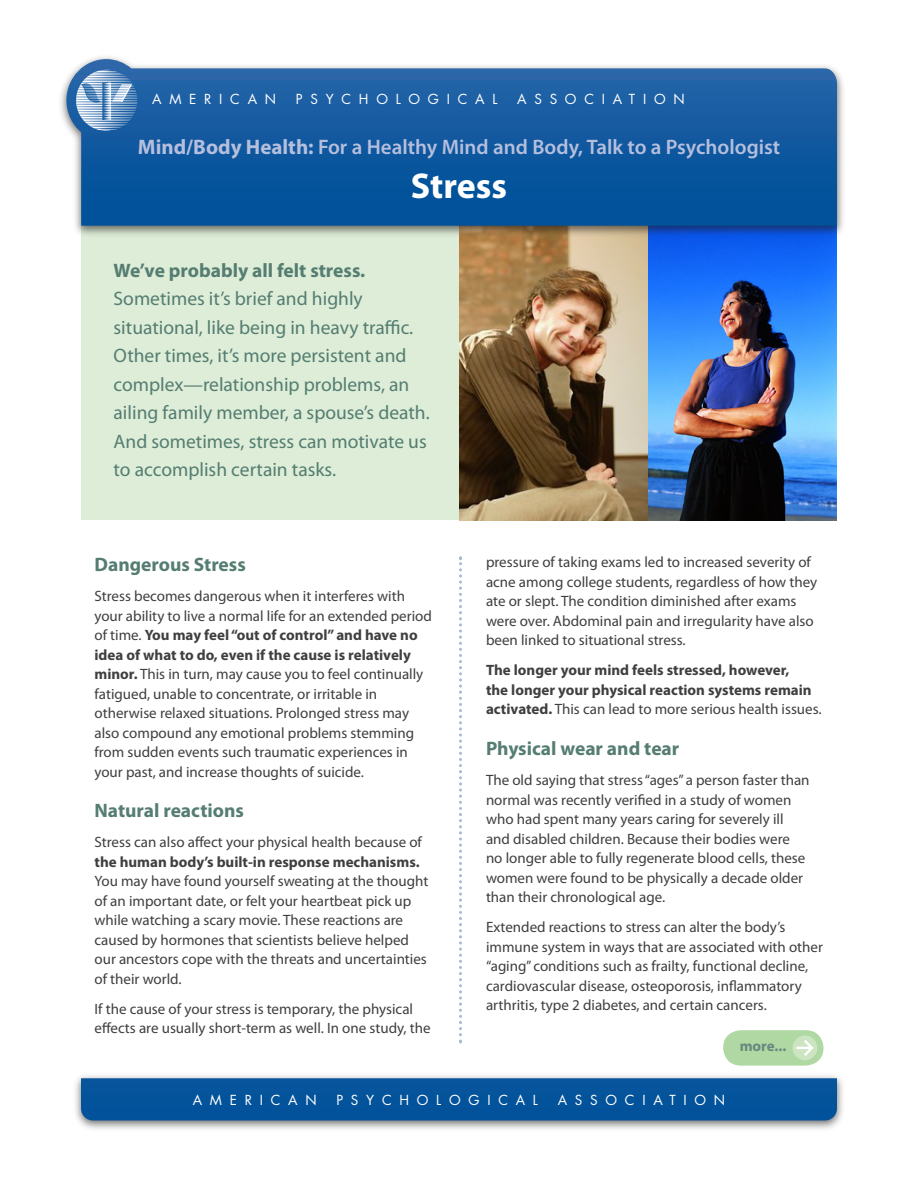
<style>
.page{position:relative;width:918px;height:1188px;background:#fff}
.page>*{position:absolute;margin:0;border:0;box-sizing:border-box;transform-origin:0 0}
.t1{font:700 36px "Myriad Pro";color:#fff}
.t2{font:600 21px "Myriad Pro";color:#b5bfdd}
.t3{font:19.5px/28.5px "Myriad Pro";color:#557d72}
.t4{font:700 19.5px "Myriad Pro";color:#557d72}
.t5{font:15px/19.5px "Myriad Pro";color:#3f3f40}
.t6{font:700 15px/19.5px "Myriad Pro";color:#3f3f40}
.t7{font:700 15px "Myriad Pro";color:#64897f}
.t8{font:13.5px "Futura";letter-spacing:.575em;color:#fff}
.s1{font-weight:700}
.s2{font-weight:400}
</style>
<div class="page">
<div style="left:81px;top:169px;width:756px;height:351px;background:#ddedd7"></div>
<img style="left:648px;top:238px;width:189px;height:282px">
<img style="left:459px;top:238px;width:189px;height:282px">
<div style="left:71px;top:1072px;width:776px;height:62px;background:#231f20;opacity:.65"></div>
<div style="left:81px;top:1078px;width:756px;height:43px;background:#03539b"></div>
<svg style="left:459px;top:556px;width:3px;height:486px"></svg>
<svg style="left:723px;top:1030px;width:101px;height:36px"></svg>
<div style="left:57px;top:52px;width:790px;height:186px;background:#231f20;opacity:.65"></div>
<svg style="left:66px;top:59px;width:771px;height:167px"></svg>
<svg style="left:76px;top:69px;width:61px;height:62px"></svg>
<p class="t8" style="left:152px;top:90px;width:125px">AMERICAN</p>
<p class="t8" style="left:296px;top:90px;width:203px">PSYCHOLOGICAL</p>
<p class="t8" style="left:517px;top:90px;width:169px">ASSOCIATION</p>
<h2 class="t2" style="left:138px;top:135px;width:644px"><span class="s1">Mind/Body Health:</span> For a Healthy Mind and Body, Talk to a Psychologist</h2>
<h1 class="t1" style="left:411px;top:165px;width:98px">Stress</h1>
<h3 class="t4" style="left:114px;top:259px;width:253px">We’ve probably all felt stress.</h3>
<p class="t3" style="left:114px;top:285px;width:318px">Sometimes it’s brief and highly situational, like being in heavy traffic.<br>Other times, it’s more persistent and complex—relationship problems, an ailing family member, a spouse’s death.<br>And sometimes, stress can motivate us to accomplish certain tasks.</p>
<h3 class="t4" style="left:94px;top:553px;width:153px">Dangerous Stress</h3>
<p class="t5" style="left:94px;top:587px;width:339px">Stress becomes dangerous when it interferes with your ability to live a normal life for an extended period of time. <span class="s1">You may feel “out of control” and have no idea of what to do, even if the cause is relatively minor.</span> This in turn, may cause you to feel continually fatigued, unable to concentrate, or irritable in otherwise relaxed situations. Prolonged stress may also compound any emotional problems stemming from sudden events such traumatic experiences in your past, and increase thoughts of suicide.</p>
<h3 class="t4" style="left:94px;top:800px;width:151px">Natural reactions</h3>
<p class="t5" style="left:94px;top:833px;width:329px">Stress can also affect your physical health because of</p>
<p class="t6" style="left:94px;top:852px;width:327px">the human body’s built-in response mechanisms.</p>
<p class="t5" style="left:94px;top:872px;width:335px">You may have found yourself sweating at the thought of an important date, or felt your heartbeat pick up while watching a scary movie. These reactions are caused by hormones that scientists believe helped our ancestors cope with the threats and uncertainties of their world.</p>
<p class="t5" style="left:94px;top:999px;width:338px">If the cause of your stress is temporary, the physical effects are usually short-term as well. In one study, the</p>
<p class="t5" style="left:486px;top:553px;width:333px">pressure of taking exams led to increased severity of acne among college students, regardless of how they ate or slept. The condition diminished after exams were over. Abdominal pain and irregularity have also been linked to situational stress.</p>
<p class="t6" style="left:486px;top:661px;width:337px">The longer your mind feels stressed, however,<br>the longer your physical reaction systems remain activated. <span class="s2">This can lead to more serious health issues.</span></p>
<h3 class="t4" style="left:486px;top:737px;width:195px">Physical wear and tear</h3>
<p class="t5" style="left:486px;top:771px;width:325px">The old saying that stress “ages” a person faster than normal was recently verified in a study of women who had spent many years caring for severely ill and disabled children. Because their bodies were no longer able to fully regenerate blood cells, these women were found to be physically a decade older than their chronological age.</p>
<p class="t5" style="left:486px;top:918px;width:338px">Extended reactions to stress can alter the body’s immune system in ways that are associated with other “aging” conditions such as frailty, functional decline, cardiovascular disease, osteoporosis, inflammatory arthritis, type 2 diabetes, and certain cancers.</p>
<p class="t7" style="left:740px;top:1038px;width:48px">more...</p>
<p class="t8" style="left:193px;top:1090px;width:125px">AMERICAN</p>
<p class="t8" style="left:336px;top:1090px;width:203px">PSYCHOLOGICAL</p>
<p class="t8" style="left:558px;top:1090px;width:169px">ASSOCIATION</p>
</div>
